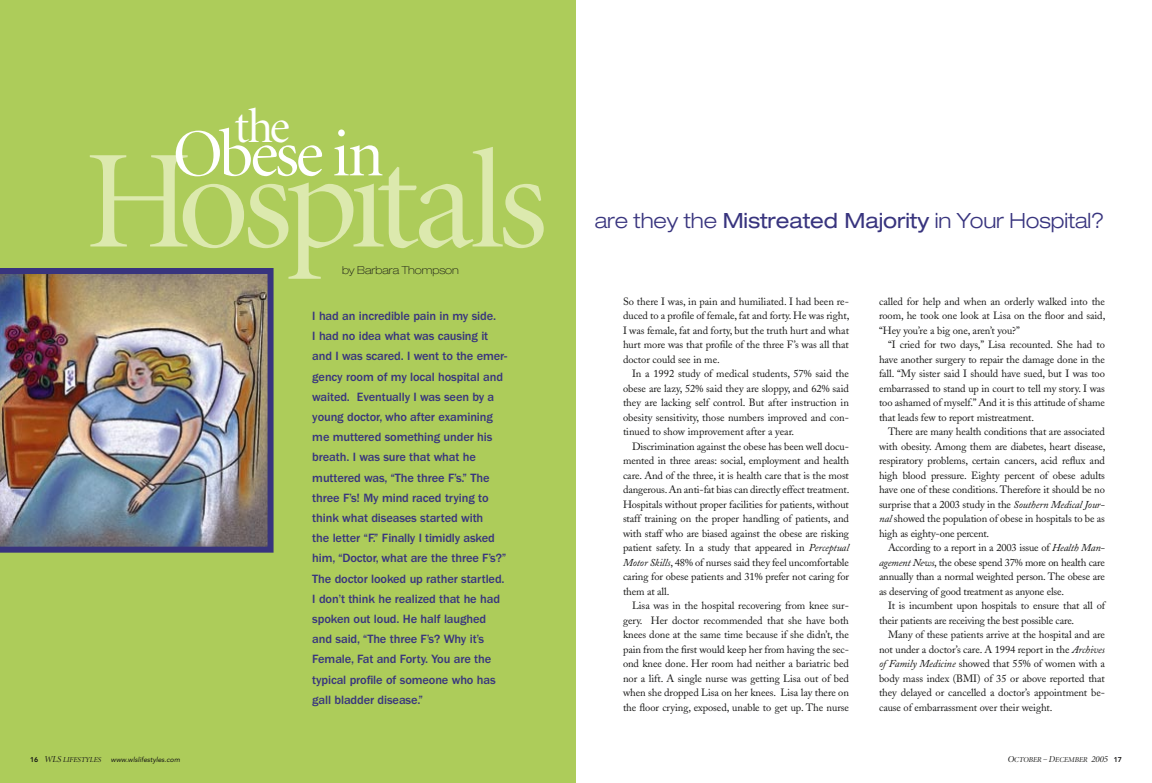
<style>
.page{position:relative;width:1152px;height:783px;background:#fff}
.page>*{position:absolute;margin:0;border:0;box-sizing:border-box;transform-origin:0 0}
.hed{font:140.4px "Minion Display";letter-spacing:-.045em;color:#dce9ae}
.hed-2{font:67.3px "Minion Display";letter-spacing:-.045em;color:#fff}
.hed-3{font:48.6px "Minion Display";color:#fff}
.byline{font:300 expanded 21px "Helvetica Neue";letter-spacing:-.005em;color:#38347e}
.lede{font:500 12.4px/20.2px "Franklin Gothic";letter-spacing:-.01em;color:#38347e}
.byline-2{font:100 expanded 11px "Helvetica Neue";color:#151514}
.text{font:10.5px/14.5px "Adobe Caslon";letter-spacing:-.01em;color:#151514;text-align:justify}
.lede-2{font:10.5px/14.5px "Adobe Caslon";letter-spacing:-.005em;color:#151514;text-align:justify}
.t1{font:italic 7.5px "Minion Display";color:#151514}
.t2{font:italic 7px "Avenir";color:#151514}
.s1{font-weight:400}
.s2{font-style:italic}
.s3{font-family:"Avenir";font-weight:800;font-style:normal;font-size:7px}
.s4{font-size:9px}
</style>
<div class="page">
<div style="left:0;top:0;width:576px;height:783px;background:#adcc5a"></div>
<img style="left:0;top:268px;width:274px;height:285px">
<p class="hed-3" style="left:235px;top:103px;width:57px">the</p>
<p class="hed" style="left:85px;top:134px;width:464px">Hospıtals</p>
<p class="hed-2" style="left:173px;top:121px;width:212px">Obese in</p>
<p class="byline-2" style="left:342px;top:263px;width:118px">by Barbara Thompson</p>
<p class="lede" style="left:312px;top:306px;width:196px">I had an incredible pain in my side.<br>I had no idea what was causing it and I was scared. I went to the emer&shy;gency room of my local hospital and waited. Eventually I was seen by a young doctor, who after examining me muttered something under his breath. I was sure that what he muttered was, “The three F’s.” The three F’s! My mind raced trying to think what diseases started with<br>the letter “F.” Finally I timidly asked him, “Doctor, what are the three F’s?” The doctor looked up rather startled.<br>I don’t think he realized that he had spoken out loud. He half laughed and said, “The three F’s? Why it’s Female, Fat and Forty. You are the typical profile of someone who has gall bladder disease.”</p>
<p class="byline" style="left:595px;top:208px;width:511px">are they the <span class="s1">Mistreated Majority</span> in Your Hospital?</p>
<p class="lede-2" style="left:623px;top:294px;width:228px">So there I was, in pain and humiliated. I had been re&shy;duced to a profile of female, fat and forty. He was right, I was female, fat and forty, but the truth hurt and what hurt more was that profile of the three F’s was all that doctor could see in me.</p>
<p class="text" style="left:623px;top:367px;width:228px;text-indent:9px">In a 1992 study of medical students, 57% said the obese are lazy, 52% said they are sloppy, and 62% said they are lacking self control. But after instruction in obesity sensitivity, those numbers improved and con&shy;tinued to show improvement after a year.</p>
<p class="text" style="left:623px;top:439px;width:228px;text-indent:9px">Discrimination against the obese has been well docu&shy;mented in three areas: social, employment and health care. And of the three, it is health care that is the most dangerous. An anti-fat bias can directly effect treatment.<br>Hospitals without proper facilities for patients, without staff training on the proper handling of patients, and with staff who are biased against the obese are risking patient safety. In a study that appeared in <span class="s2">Perceptual Motor Skills</span>, 48% of nurses said they feel uncomfortable caring for obese patients and 31% prefer not caring for them at all.</p>
<p class="text" style="left:623px;top:599px;width:228px;text-indent:9px">Lisa was in the hospital recovering from knee sur&shy;gery. Her doctor recommended that she have both knees done at the same time because if she didn’t, the pain from the first would keep her from having the sec&shy;ond knee done. Her room had neither a bariatric bed nor a lift. A single nurse was getting Lisa out of bed when she dropped Lisa on her knees. Lisa lay there on the floor crying, exposed, unable to get up. The nurse</p>
<p class="text" style="left:879px;top:294px;width:228px">called for help and when an orderly walked into the room, he took one look at Lisa on the floor and said, “Hey you’re a big one, aren’t you?”</p>
<p class="text" style="left:879px;top:338px;width:228px;text-indent:9px">“I cried for two days,” Lisa recounted. She had to have another surgery to repair the damage done in the fall. “My sister said I should have sued, but I was too embarrassed to stand up in court to tell my story. I was too ashamed of myself.” And it is this attitude of shame that leads few to report mistreatment.</p>
<p class="text" style="left:879px;top:425px;width:228px;text-indent:9px">There are many health conditions that are associated with obesity. Among them are diabetes, heart disease, respiratory problems, certain cancers, acid reflux and high blood pressure. Eighty percent of obese adults have one of these conditions. Therefore it should be no surprise that a 2003 study in the <span class="s2">Southern Medical Jour&shy;nal</span> showed the population of obese in hospitals to be as high as eighty-one percent.</p>
<p class="text" style="left:879px;top:541px;width:227px;text-indent:9px">According to a report in a 2003 issue of <span class="s2">Health Man&shy;agement News</span>, the obese spend 37% more on health care annually than a normal weighted person. The obese are as deserving of good treatment as anyone else.</p>
<p class="text" style="left:879px;top:599px;width:228px;text-indent:9px">It is incumbent upon hospitals to ensure that all of their patients are receiving the best possible care.</p>
<p class="text" style="left:879px;top:628px;width:228px;text-indent:9px">Many of these patients arrive at the hospital and are not under a doctor’s care. A 1994 report in the <span class="s2">Archives of Family Medicine</span> showed that 55% of women with a body mass index (BMI) of 35 or above reported that they delayed or cancelled a doctor’s appointment be&shy;cause of embarrassment over their weight.</p>
<p class="t1" style="left:30px;top:756px;width:73px"><span class="s3">16</span> <span class="s4">WLS</span> LIFESTYLES</p>
<p class="t2" style="left:111px;top:755px;width:71px">www.wlslifestyles.com</p>
<p class="t1" style="left:1007px;top:756px;width:116px"><span class="s4">O</span>CTOBER – <span class="s4">D</span>ECEMBER <span class="s4">2005</span> <span class="s3">17</span></p>
</div>
